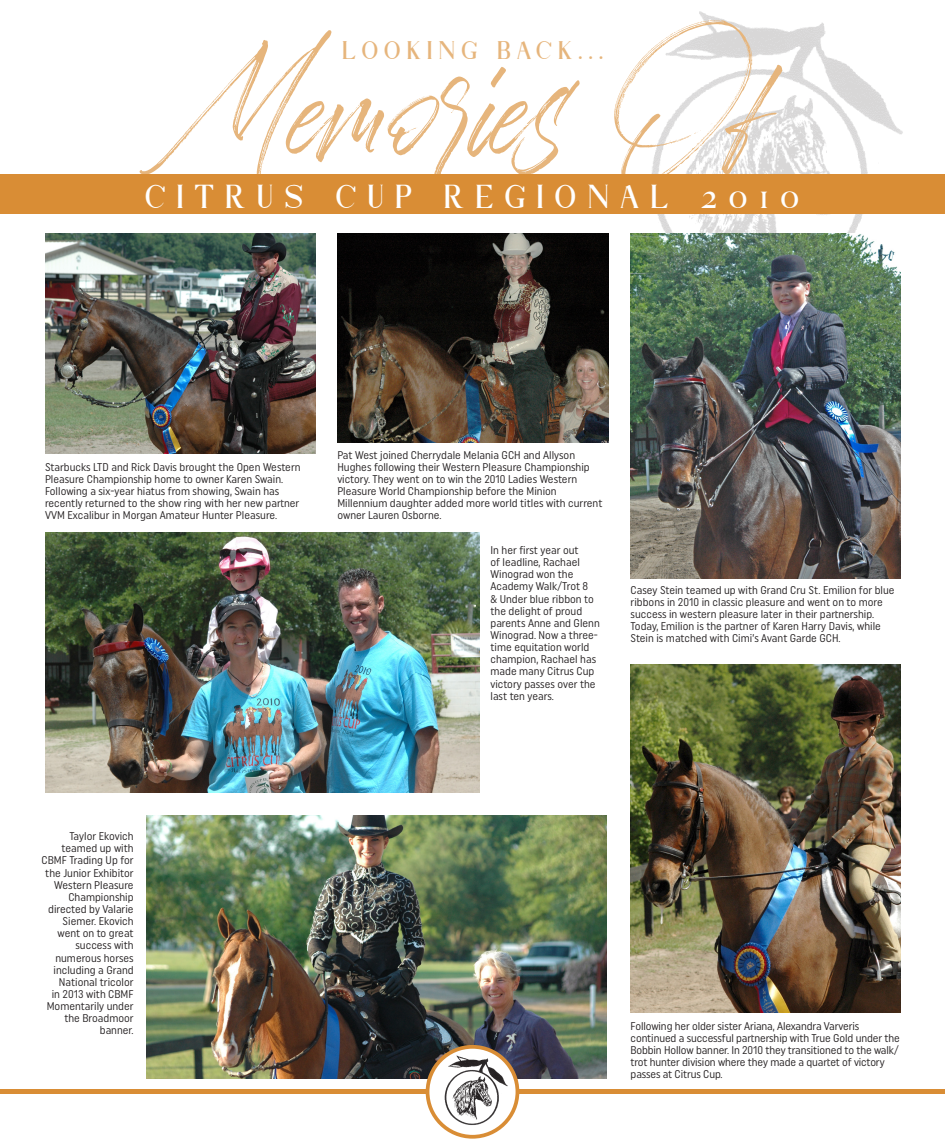
<style>
.page{position:relative;width:945px;height:1148px;background:#fff}
.page>*{position:absolute;margin:0;border:0;box-sizing:border-box;transform-origin:0 0}
.t1{font:123.38px "Aerobrush";color:#e6b57c}
.t2{font:32.5px "Legion";letter-spacing:.35em;color:#fff}
.t3{font:25px "Legion";letter-spacing:.25em;color:#e6b57c}
.t4{font:11.25px/12.1px "Uniform Condensed";color:#231f20}
</style>
<div class="page">
<img style="left:146px;top:815px;width:461px;height:263px">
<img style="left:621px;top:11px;width:295px;height:281px">
<div style="left:0;top:175px;width:945px;height:39px;background:#d98d35"></div>
<hr style="left:0;top:1089px;width:945px;height:4px;background:#d98d35">
<svg style="left:428px;top:1046px;width:89px;height:90px"></svg>
<img style="left:437px;top:1054px;width:73px;height:72px">
<div style="left:426px;top:1045px;width:93px;height:93px;border:4px solid #d98d35;border-radius:50%"></div>
<img style="left:631px;top:234px;width:269px;height:344px">
<img style="left:631px;top:665px;width:270px;height:347px">
<img style="left:45px;top:234px;width:270px;height:219px">
<img style="left:45px;top:532px;width:435px;height:260px">
<img style="left:338px;top:234px;width:270px;height:208px">
<p class="t1" style="left:168px;top:35px;width:608px">Memories Of</p>
<p class="t2" style="left:145px;top:177px;width:656px">CITRUS CUP REGIONAL 2010</p>
<p class="t3" style="left:342px;top:35px;width:262px">LOOKING BACK...</p>
<p class="t4" style="left:45px;top:460px;width:257px">Starbucks LTD and Rick Davis brought the Open Western Pleasure Championship home to owner Karen Swain.<br>Following a six-year hiatus from showing, Swain has recently returned to the show ring with her new partner VVM Excalibur in Morgan Amateur Hunter Pleasure.</p>
<p class="t4" style="left:337px;top:448px;width:267px">Pat West joined Cherrydale Melania GCH and Allyson Hughes following their Western Pleasure Championship victory. They went on to win the 2010 Ladies Western Pleasure World Championship before the Minion Millennium daughter added more world titles with current owner Lauren Osborne.</p>
<p class="t4" style="left:490px;top:543px;width:111px">In her first year out<br>of leadline, Rachael<br>Winograd won the<br>Academy Walk/Trot 8<br>&amp; Under blue ribbon to the delight of proud parents Anne and Glenn<br>Winograd. Now a three&shy;time equitation world champion, Rachael has made many Citrus Cup victory passes over the last ten years.</p>
<p class="t4" style="left:631px;top:583px;width:266px">Casey Stein teamed up with Grand Cru St. Emilion for blue ribbons in 2010 in classic pleasure and went on to more success in western pleasure later in their partnership.<br>Today, Emilion is the partner of Karen Harry Davis, while Stein is matched with Cimi’s Avant Garde GCH.</p>
<p class="t4" style="left:42px;top:830px;width:94px;text-align:right">Taylor Ekovich teamed up with<br>CBMF Trading Up for the Junior Exhibitor<br>Western Pleasure<br>Championship directed by Valarie<br>Siemer. Ekovich went on to great success with numerous horses including a Grand<br>National tricolor<br>in 2013 with CBMF<br>Momentarily under the Broadmoor banner.</p>
<p class="t4" style="left:631px;top:1019px;width:271px">Following her older sister Ariana, Alexandra Varveris continued a successful partnership with True Gold under the Bobbin Hollow banner. In 2010 they transitioned to the walk/ trot hunter division where they made a quartet of victory passes at Citrus Cup.</p>
</div>
